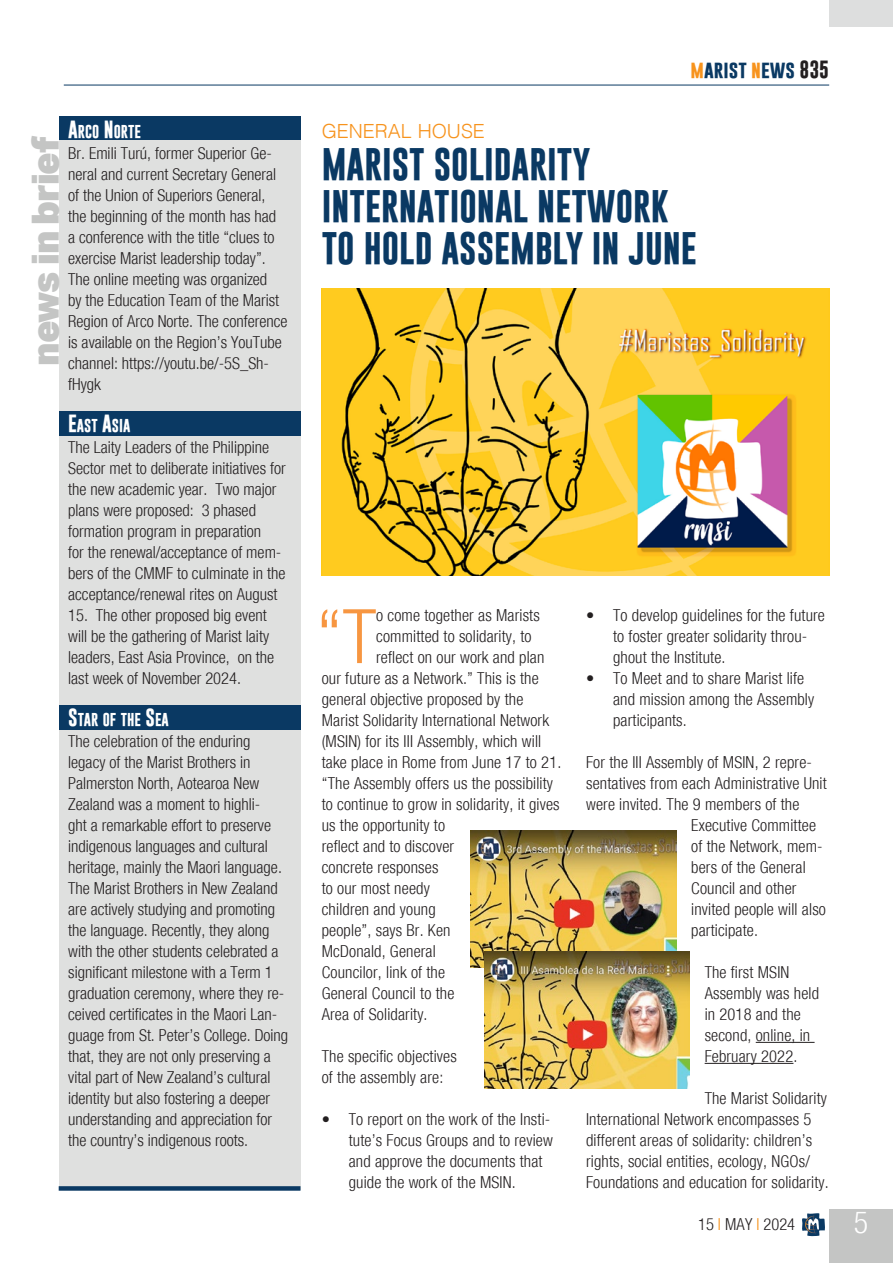
<style>
.page{position:relative;width:893px;height:1263px;background:#fff}
.page>*{position:absolute;margin:0;border:0;box-sizing:border-box;transform-origin:0 0}
.Testo_normal{font:300 condensed 75.3px "Helvetica Neue";color:#f79641}
.Titolo{font:900 37.5px "Aktiv Grotesk";letter-spacing:-.03em;color:#c4c5c4}
.Titolo-2{font:700 33px "Gobold";color:#0a3963}
.t1{font:300 condensed 30px "Helvetica Neue";color:#fff}
.Titolo-3{font:300 19.5px "Helvetica";color:#f7931d}
.t2{font:700 18px "Gobold";color:#0a3963}
.Testo_normal-2{font:300 condensed 16.5px/21px "Helvetica Neue";color:#231f20}
.Testo_sinEspacio{font:700 13.5px "Gobold";color:#fff}
.s1{font-size:18px}
.s2{color:#f7931d}
.s3{color:#231f20}
</style>
<div class="page">
<div style="left:829px;top:1209px;width:64px;height:54px;background:#c4c5c4"></div>
<hr style="left:64px;top:85px;width:765px;height:1px;background:#0a3963">
<svg style="left:802px;top:1213px;width:23px;height:23px"></svg>
<div style="left:829px;top:0;width:64px;height:27px;background:#dddede"></div>
<div style="left:59px;top:117px;width:241px;height:1073px;background:#dfe0df"></div>
<div style="left:59px;top:411px;width:241px;height:24px;background:#0a3963"></div>
<div style="left:59px;top:705px;width:241px;height:24px;background:#0a3963"></div>
<div style="left:59px;top:116px;width:241px;height:23px;background:#0a3963"></div>
<div style="left:59px;top:1186px;width:241px;height:5px;background:#0a3963"></div>
<hr style="left:756px;top:1042px;width:59px;height:1px;background:#231f20">
<hr style="left:705px;top:1063px;width:88px;height:1px;background:#231f20">
<img style="left:322px;top:289px;width:507px;height:286px">
<img style="left:471px;top:831px;width:205px;height:136px">
<img style="left:484px;top:952px;width:206px;height:136px">
<p class="Titolo" style="left:21px;top:366px;width:231px;rotate:-90deg">news in brief</p>
<p class="Testo_sinEspacio" style="left:68px;top:123px;width:74px"><span class="s1">A</span>RCO <span class="s1">N</span>ORTE</p>
<p class="Testo_normal-2" style="left:68px;top:143px;width:221px">Br. Emili Turú, former Superior Ge&shy;neral and current Secretary General of the Union of Superiors General, the beginning of the month has had<br>a conference with the title “clues to exercise Marist leadership today”.<br>The online meeting was organized<br>by the Education Team of the Marist Region of Arco Norte. The conference is available on the Region’s YouTube channel: https://youtu.be/-5S_Sh&shy;fHygk</p>
<p class="Testo_sinEspacio" style="left:68px;top:417px;width:63px"><span class="s1">E</span>AST <span class="s1">A</span>SIA</p>
<p class="Testo_normal-2" style="left:68px;top:437px;width:219px">The Laity Leaders of the Philippine Sector met to deliberate initiatives for the new academic year. Two major plans were proposed: 3 phased formation program in preparation<br>for the renewal/acceptance of mem&shy;bers of the CMMF to culminate in the acceptance/renewal rites on August</p>
<p class="Testo_normal-2" style="left:68px;top:605px;width:208px">15. The other proposed big event will be the gathering of Marist laity leaders, East Asia Province, on the last week of November 2024.</p>
<p class="Testo_sinEspacio" style="left:68px;top:711px;width:102px"><span class="s1">S</span>TAR OF THE <span class="s1">S</span>EA</p>
<p class="Testo_normal-2" style="left:68px;top:731px;width:222px">The celebration of the enduring legacy of the Marist Brothers in Palmerston North, Aotearoa New Zealand was a moment to highli-<br>ght a remarkable effort to preserve indigenous languages and cultural heritage, mainly the Maori language.<br>The Marist Brothers in New Zealand are actively studying and promoting the language. Recently, they along with the other students celebrated a significant milestone with a Term 1 graduation ceremony, where they re&shy;ceived certificates in the Maori Lan&shy;guage from St. Peter’s College. Doing that, they are not only preserving a vital part of New Zealand’s cultural identity but also fostering a deeper understanding and appreciation for the country’s indigenous roots.</p>
<p class="t2" style="left:691px;top:57px;width:140px"><span class="s2">m</span>arist <span class="s2">n</span>ews <span class="s3">835</span></p>
<p class="Titolo-3" style="left:322px;top:114px;width:165px">GENERAL HOUSE</p>
<p class="Titolo-2" style="left:322px;top:143px;width:270px">MARIST SOLIDARITY</p>
<p class="Titolo-2" style="left:322px;top:185px;width:349px">INTERNATIONAL NETWORK</p>
<p class="Titolo-2" style="left:322px;top:227px;width:377px">TO HOLD ASSEMBLY IN JUNE</p>
<p class="Testo_normal" style="left:316px;top:593px;width:61px">“T</p>
<p class="Testo_normal-2" style="left:376px;top:605px;width:165px">o come together as Marists</p>
<p class="Testo_normal-2" style="left:376px;top:626px;width:157px">committed to solidarity, to</p>
<p class="Testo_normal-2" style="left:376px;top:647px;width:170px">reflect on our work and plan</p>
<p class="Testo_normal-2" style="left:322px;top:668px;width:218px">our future as a Network.” This is the</p>
<p class="Testo_normal-2" style="left:322px;top:689px;width:203px">general objective proposed by the</p>
<p class="Testo_normal-2" style="left:322px;top:710px;width:229px">Marist Solidarity International Network</p>
<p class="Testo_normal-2" style="left:322px;top:731px;width:221px">(MSIN) for its III Assembly, which will</p>
<p class="Testo_normal-2" style="left:322px;top:752px;width:241px">take place in Rome from June 17 to 21.</p>
<p class="Testo_normal-2" style="left:322px;top:773px;width:233px">“The Assembly offers us the possibility</p>
<p class="Testo_normal-2" style="left:322px;top:794px;width:239px">to continue to grow in solidarity, it gives</p>
<p class="Testo_normal-2" style="left:322px;top:815px;width:125px">us the opportunity to</p>
<p class="Testo_normal-2" style="left:322px;top:836px;width:134px">reflect and to discover</p>
<p class="Testo_normal-2" style="left:322px;top:857px;width:118px">concrete responses</p>
<p class="Testo_normal-2" style="left:322px;top:878px;width:110px">to our most needy</p>
<p class="Testo_normal-2" style="left:322px;top:899px;width:115px">children and young</p>
<p class="Testo_normal-2" style="left:322px;top:920px;width:130px">people”, says Br. Ken</p>
<p class="Testo_normal-2" style="left:322px;top:941px;width:116px">McDonald, General</p>
<p class="Testo_normal-2" style="left:322px;top:962px;width:125px">Councilor, link of the</p>
<p class="Testo_normal-2" style="left:322px;top:983px;width:134px">General Council to the</p>
<p class="Testo_normal-2" style="left:322px;top:1004px;width:107px">Area of Solidarity.</p>
<p class="Testo_normal-2" style="left:322px;top:1046px;width:137px">The specific objectives of the assembly are:</p>
<p class="Testo_normal-2" style="left:349px;top:1109px;width:206px;text-indent:-27px">• To report on the work of the Insti&shy;tute’s Focus Groups and to review and approve the documents that guide the work of the MSIN.</p>
<p class="Testo_normal-2" style="left:613px;top:605px;width:213px;text-indent:-27px">• To develop guidelines for the future to foster greater solidarity throu&shy;ghout the Institute.</p>
<p class="Testo_normal-2" style="left:613px;top:668px;width:203px;text-indent:-27px">• To Meet and to share Marist life and mission among the Assembly participants.</p>
<p class="Testo_normal-2" style="left:586px;top:752px;width:227px">For the III Assembly of MSIN, 2 repre-</p>
<p class="Testo_normal-2" style="left:586px;top:773px;width:242px">sentatives from each Administrative Unit</p>
<p class="Testo_normal-2" style="left:586px;top:794px;width:215px">were invited. The 9 members of the</p>
<p class="Testo_normal-2" style="left:691px;top:815px;width:126px">Executive Committee</p>
<p class="Testo_normal-2" style="left:691px;top:836px;width:133px">of the Network, mem-</p>
<p class="Testo_normal-2" style="left:691px;top:857px;width:116px">bers of the General</p>
<p class="Testo_normal-2" style="left:691px;top:878px;width:107px">Council and other</p>
<p class="Testo_normal-2" style="left:691px;top:899px;width:136px">invited people will also</p>
<p class="Testo_normal-2" style="left:691px;top:920px;width:68px">participate.</p>
<p class="Testo_normal-2" style="left:705px;top:962px;width:116px">The first MSIN<br>Assembly was held in 2018 and the second, online, in<br>February 2022.</p>
<p class="Testo_normal-2" style="left:586px;top:1088px;width:244px;text-indent:119px">The Marist Solidarity International Network encompasses 5 different areas of solidarity: children’s rights, social entities, ecology, NGOs/ Foundations and education for solidarity.</p>
<p class="Testo_normal-2" style="left:698px;top:1214px;width:99px">15 <span class="s2">I</span> MAY <span class="s2">I</span> 2024</p>
<h3 class="t1" style="left:854px;top:1205px;width:16px">5</h3>
</div>
